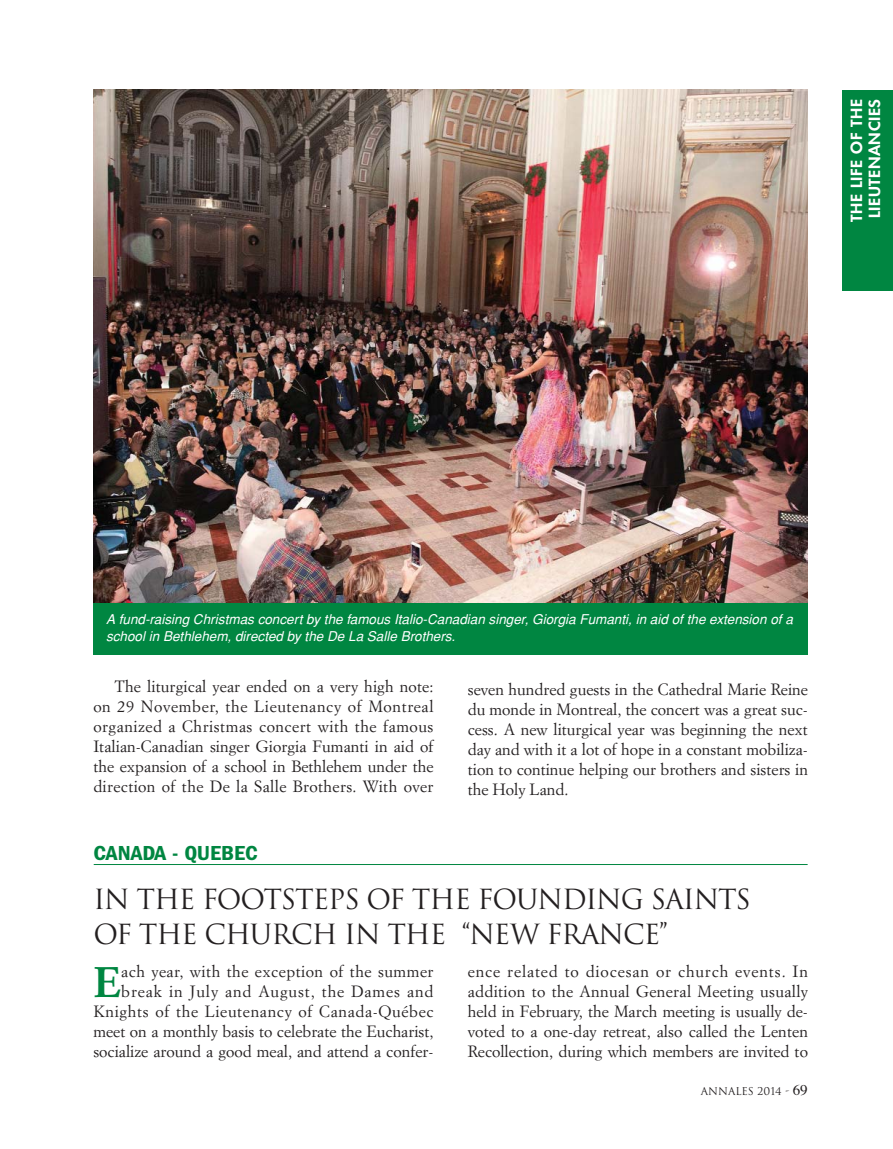
<style>
.page{position:relative;width:893px;height:1149px;background:#fff}
.page>*{position:absolute;margin:0;border:0;box-sizing:border-box;transform-origin:0 0}
.t1{font:700 42px "Simoncini Garamond";color:#008641}
.t2{font:27px/34.5px "Trajan";letter-spacing:-.04em;color:#231f20}
.t3{font:600 condensed 21px "Franklin Gothic";color:#008641;scale:1.1 1}
.t4{font:16.05px/20px "Simoncini Garamond";color:#231f20;text-align:justify}
.t5{font:16.05px/20px "Simoncini Garamond";letter-spacing:.025em;color:#231f20;text-align:right}
.t6{font:800 15px/18px "Futura";letter-spacing:.035em;color:#fff;scale:1.1 1}
.t7{font:italic 13.5px/16.5px "Helvetica";color:#fff}
.t8{font:10.5px "Trajan";color:#231f20}
.s1{font-family:"Times";font-size:15px}
</style>
<div class="page">
<div style="left:843px;top:90px;width:50px;height:200px;background:#008641"></div>
<hr style="left:94px;top:864px;width:714px;height:1px;background:#008641">
<img style="left:93px;top:90px;width:715px;height:513px">
<div style="left:93px;top:603px;width:715px;height:51px;background:#008641"></div>
<p class="t6" style="left:849px;top:221px;width:113px;rotate:-90deg">THE LIFE OF THE<br>LIEUTENANCIES</p>
<p class="t7" style="left:106px;top:612px;width:691px">A fund-raising Christmas concert by the famous Italio-Canadian singer, Giorgia Fumanti, in aid of the extension of a school in Bethlehem, directed by the De La Salle Brothers.</p>
<p class="t4" style="left:93px;top:678px;width:342px;text-indent:21px">The liturgical year ended on a very high note: on 29 November, the Lieutenancy of Montreal organized a Christmas concert with the famous Italian-Canadian singer Giorgia Fumanti in aid of the expansion of a school in Bethlehem under the direction of the De la Salle Brothers. With over</p>
<p class="t4" style="left:468px;top:680px;width:342px">seven hundred guests in the Cathedral Marie Reine du monde in Montreal, the concert was a great suc&shy;cess. A new liturgical year was beginning the next day and with it a lot of hope in a constant mobiliza&shy;tion to continue helping our brothers and sisters in the Holy Land.</p>
<h3 class="t3" style="left:93px;top:845px;width:151px">CANADA - QUEBEC</h3>
<h2 class="t2" style="left:93px;top:882px;width:659px">IN THE FOOTSTEPS OF THE FOUNDING SAINTS<br>OF THE CHURCH IN THE “NEW FRANCE”</h2>
<p class="t5" style="left:93px;top:962px;width:342px">ach year, with the exception of the summer break in July and August, the Dames and Knights of the Lieutenancy of Canada-Québec meet on a monthly basis to celebrate the Eucharist, socialize around a good meal, and attend a confer-</p>
<p class="t4" style="left:468px;top:962px;width:342px">ence related to diocesan or church events. In addition to the Annual General Meeting usually held in February, the March meeting is usually de&shy;voted to a one-day retreat, also called the Lenten Recollection, during which members are invited to</p>
<p class="t8" style="left:701px;top:1084px;width:108px">ANNALES 2014 - <span class="s1">69</span></p>
<h1 class="t1" style="left:93px;top:964px;width:30px">E</h1>
</div>
